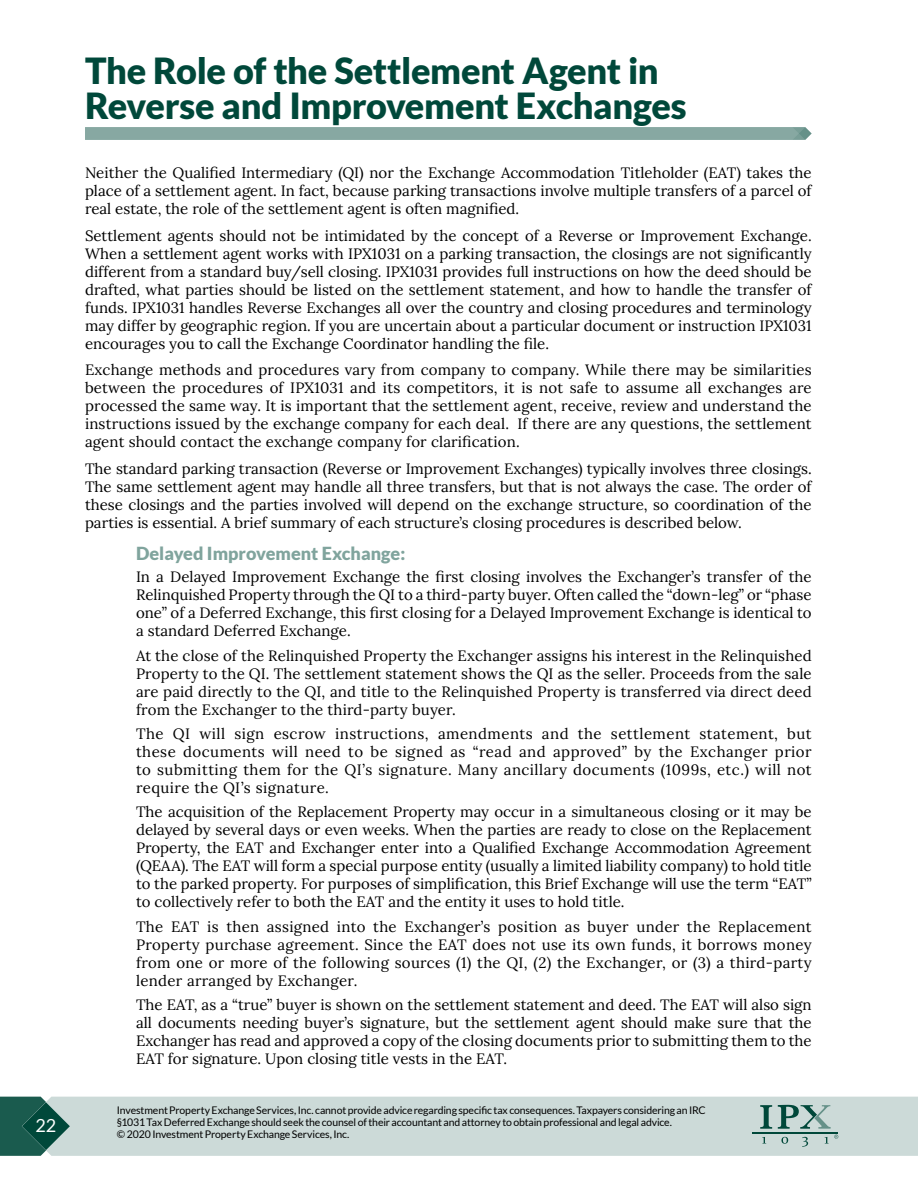
<style>
.page{position:relative;width:918px;height:1188px;background:#fff}
.page>*{position:absolute;margin:0;border:0;box-sizing:border-box;transform-origin:0 0}
.t1{font:900 36px/34.5px "Lato";letter-spacing:-.01em;color:#00483a}
.t2{font:900 18px "Lato";color:#80a49d}
.t3{font:18px "Lato";color:#fff}
.t4{font:15px/18px "Lora";color:#000;text-align:justify}
.t5{font:10.5px/12px "Lato";letter-spacing:-.01em;color:#000}
</style>
<div class="page">
<div style="left:70px;top:1097px;width:848px;height:59px;background:#ccdad8"></div>
<svg style="left:0;top:1097px;width:70px;height:59px;background:#3a7167"></svg>
<svg style="left:762px;top:1137px;width:4px;height:7px"></svg>
<svg style="left:781px;top:1137px;width:7px;height:7px"></svg>
<svg style="left:802px;top:1137px;width:6px;height:10px"></svg>
<svg style="left:825px;top:1135px;width:13px;height:9px"></svg>
<svg style="left:760px;top:1105px;width:12px;height:24px"></svg>
<svg style="left:778px;top:1105px;width:53px;height:24px"></svg>
<hr style="left:752px;top:1132px;width:86px;height:2px;background:#00483a">
<div style="left:85px;top:127px;width:727px;height:13px;background:#87a8a2"></div>
<p class="t3" style="left:36px;top:1115px;width:22px">22</p>
<h1 class="t1" style="left:85px;top:53px;width:603px">The Role of the Settlement Agent in<br>Reverse and Improvement Exchanges</h1>
<p class="t4" style="left:85px;top:163px;width:728px">Neither the Qualified Intermediary (QI) nor the Exchange Accommodation Titleholder (EAT) takes the place of a settlement agent. In fact, because parking transactions involve multiple transfers of a parcel of real estate, the role of the settlement agent is often magnified.</p>
<p class="t4" style="left:85px;top:225px;width:728px">Settlement agents should not be intimidated by the concept of a Reverse or Improvement Exchange.<br>When a settlement agent works with IPX1031 on a parking transaction, the closings are not significantly different from a standard buy/sell closing. IPX1031 provides full instructions on how the deed should be drafted, what parties should be listed on the settlement statement, and how to handle the transfer of funds. IPX1031 handles Reverse Exchanges all over the country and closing procedures and terminology may differ by geographic region. If you are uncertain about a particular document or instruction IPX1031 encourages you to call the Exchange Coordinator handling the file.</p>
<p class="t4" style="left:85px;top:360px;width:728px">Exchange methods and procedures vary from company to company. While there may be similarities between the procedures of IPX1031 and its competitors, it is not safe to assume all exchanges are processed the same way. It is important that the settlement agent, receive, review and understand the instructions issued by the exchange company for each deal. If there are any questions, the settlement agent should contact the exchange company for clarification.</p>
<p class="t4" style="left:85px;top:458px;width:728px">The standard parking transaction (Reverse or Improvement Exchanges) typically involves three closings.<br>The same settlement agent may handle all three transfers, but that is not always the case. The order of these closings and the parties involved will depend on the exchange structure, so coordination of the parties is essential. A brief summary of each structure’s closing procedures is described below.</p>
<p class="t2" style="left:136px;top:543px;width:271px">Delayed Improvement Exchange:</p>
<p class="t4" style="left:136px;top:567px;width:677px">In a Delayed Improvement Exchange the first closing involves the Exchanger’s transfer of the Relinquished Property through the QI to a third-party buyer. Often called the “down-leg” or “phase one” of a Deferred Exchange, this first closing for a Delayed Improvement Exchange is identical to a standard Deferred Exchange.</p>
<p class="t4" style="left:136px;top:645px;width:677px">At the close of the Relinquished Property the Exchanger assigns his interest in the Relinquished Property to the QI. The settlement statement shows the QI as the seller. Proceeds from the sale are paid directly to the QI, and title to the Relinquished Property is transferred via direct deed from the Exchanger to the third-party buyer.</p>
<p class="t4" style="left:136px;top:724px;width:677px">The QI will sign escrow instructions, amendments and the settlement statement, but these documents will need to be signed as “read and approved” by the Exchanger prior to submitting them for the QI’s signature. Many ancillary documents (1099s, etc.) will not require the QI’s signature.</p>
<p class="t4" style="left:136px;top:802px;width:677px">The acquisition of the Replacement Property may occur in a simultaneous closing or it may be delayed by several days or even weeks. When the parties are ready to close on the Replacement Property, the EAT and Exchanger enter into a Qualified Exchange Accommodation Agreement (QEAA). The EAT will form a special purpose entity (usually a limited liability company) to hold title to the parked property. For purposes of simplification, this Brief Exchange will use the term “EAT” to collectively refer to both the EAT and the entity it uses to hold title.</p>
<p class="t4" style="left:136px;top:917px;width:677px">The EAT is then assigned into the Exchanger’s position as buyer under the Replacement Property purchase agreement. Since the EAT does not use its own funds, it borrows money from one or more of the following sources (1) the QI, (2) the Exchanger, or (3) a third-party lender arranged by Exchanger.</p>
<p class="t4" style="left:136px;top:995px;width:677px">The EAT, as a “true” buyer is shown on the settlement statement and deed. The EAT will also sign all documents needing buyer’s signature, but the settlement agent should make sure that the Exchanger has read and approved a copy of the closing documents prior to submitting them to the EAT for signature. Upon closing title vests in the EAT.</p>
<p class="t5" style="left:117px;top:1104px;width:590px">Investment Property Exchange Services, Inc. cannot provide advice regarding specific tax consequences. Taxpayers considering an IRC §1031 Tax Deferred Exchange should seek the counsel of their accountant and attorney to obtain professional and legal advice.<br>© 2020 Investment Property Exchange Services, Inc.</p>
</div>
